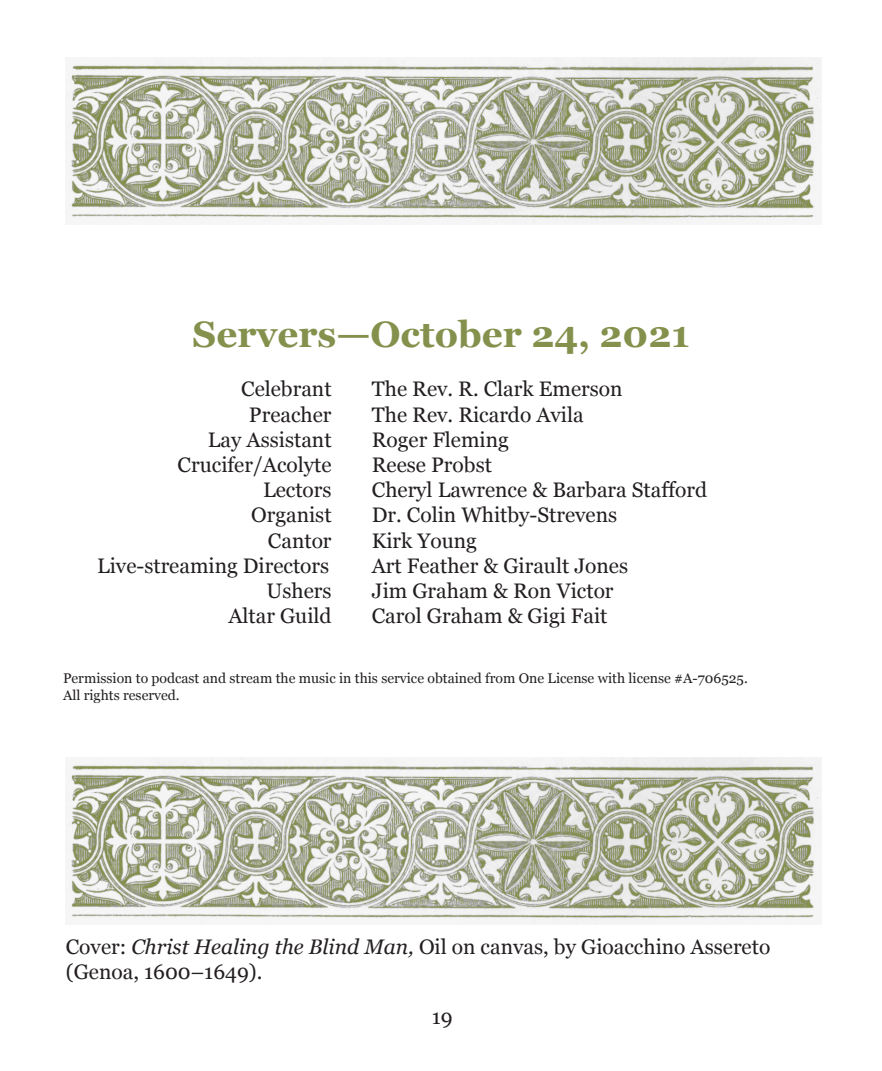
<style>
.page{position:relative;width:882px;height:1071px;background:#fff}
.page>*{position:absolute;margin:0;border:0;box-sizing:border-box;transform-origin:0 0}
.t1{font:700 36.75px "Georgia";color:#84914d}
.t2{font:21px/25.2px "Georgia";color:#231f20}
.Copyright_P{font:14px/16.8px "Georgia";color:#231f20}
.s1{font-style:italic}
</style>
<div class="page">
<img style="left:66px;top:58px;width:755px;height:167px">
<img style="left:66px;top:757px;width:755px;height:168px">
<p class="t1" style="left:193px;top:306px;width:498px">Servers—October 24, 2021</p>
<p class="t2" style="left:241px;top:376px;width:92px">Celebrant</p>
<p class="t2" style="left:372px;top:376px;width:252px">The Rev. R. Clark Emerson</p>
<p class="t2" style="left:249px;top:401px;width:84px">Preacher</p>
<p class="t2" style="left:372px;top:401px;width:213px">The Rev. Ricardo Avila</p>
<p class="t2" style="left:208px;top:426px;width:125px">Lay Assistant</p>
<p class="t2" style="left:372px;top:426px;width:139px">Roger Fleming</p>
<p class="t2" style="left:178px;top:451px;width:155px">Crucifer/Acolyte</p>
<p class="t2" style="left:372px;top:451px;width:122px">Reese Probst</p>
<p class="t2" style="left:263px;top:476px;width:70px">Lectors</p>
<p class="t2" style="left:372px;top:476px;width:337px">Cheryl Lawrence &amp; Barbara Stafford</p>
<p class="t2" style="left:251px;top:502px;width:82px">Organist</p>
<p class="t2" style="left:372px;top:502px;width:247px">Dr. Colin Whitby-Strevens</p>
<p class="t2" style="left:268px;top:527px;width:65px">Cantor</p>
<p class="t2" style="left:372px;top:527px;width:107px">Kirk Young</p>
<p class="t2" style="left:97px;top:552px;width:234px">Live-streaming Directors</p>
<p class="t2" style="left:372px;top:552px;width:258px">Art Feather &amp; Girault Jones</p>
<p class="t2" style="left:267px;top:577px;width:66px">Ushers</p>
<p class="t2" style="left:372px;top:577px;width:243px">Jim Graham &amp; Ron Victor</p>
<p class="t2" style="left:228px;top:602px;width:105px">Altar Guild</p>
<p class="t2" style="left:372px;top:602px;width:237px">Carol Graham &amp; Gigi Fait</p>
<p class="Copyright_P" style="left:63px;top:669px;width:686px">Permission to podcast and stream the music in this service obtained from One License with license #A-706525.<br>All rights reserved.</p>
<p class="t2" style="left:66px;top:933px;width:706px">Cover: <span class="s1">Christ Healing the Blind Man,</span> Oil on canvas, by Gioacchino Assereto (Genoa, 1600–1649).</p>
<p class="t2" style="left:432px;top:1003px;width:22px">19</p>
</div>
